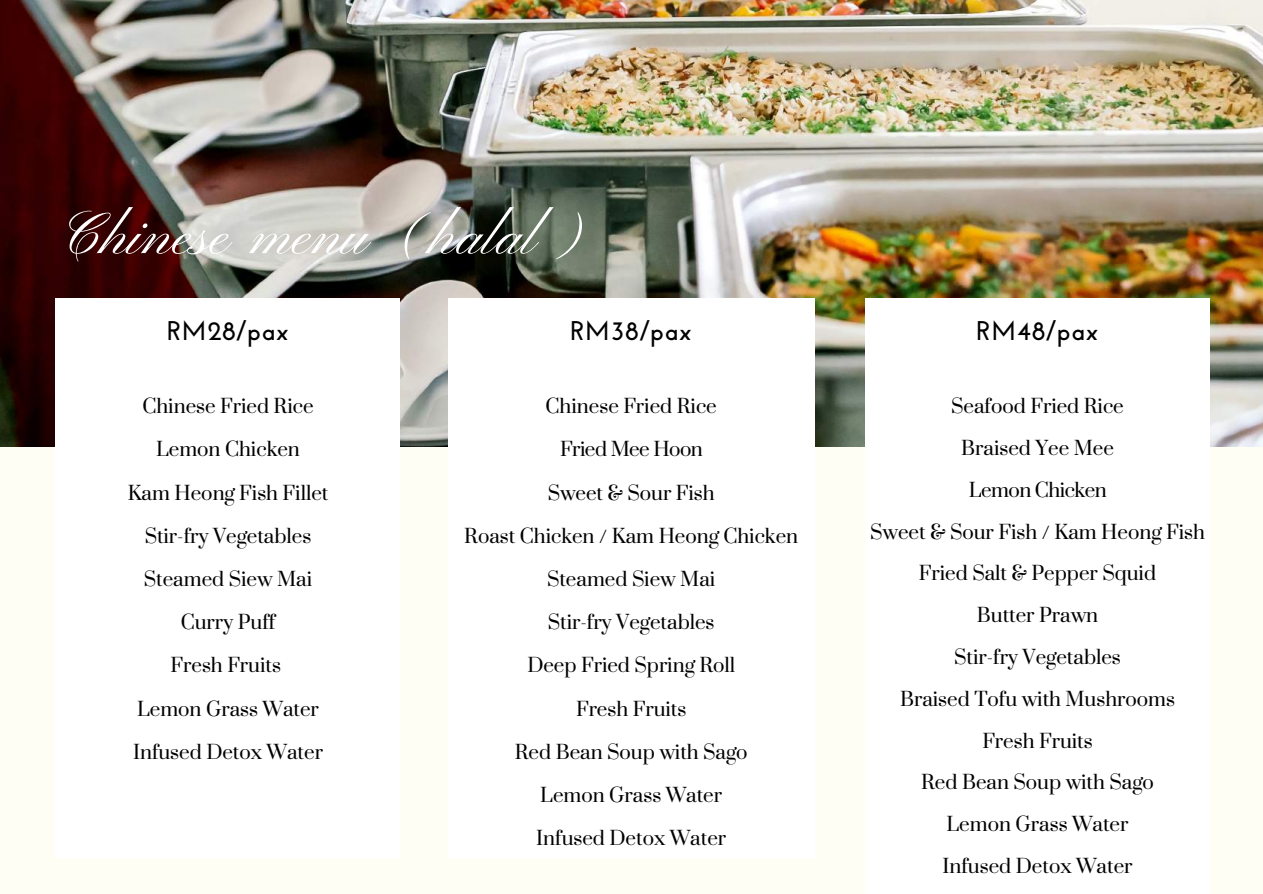
<style>
.page{position:relative;width:1263px;height:894px;background:#fff}
.page>*{position:absolute;margin:0;border:0;box-sizing:border-box;transform-origin:0 0}
.t1{font:60px "Pinyon Script";color:#fff}
.t2{font:700 27px "Josefin Sans";letter-spacing:.02em;color:#000}
.t3{font:24px/43.2px "Suranna";color:#000;text-align:center}
</style>
<div class="page">
<div style="left:0;top:0;width:1263px;height:893px;background:#fffef5"></div>
<img style="left:0;top:0;width:1263px;height:446px">
<div style="left:56px;top:298px;width:344px;height:559px;background:#fff"></div>
<div style="left:449px;top:298px;width:366px;height:559px;background:#fff"></div>
<div style="left:865px;top:298px;width:345px;height:595px;background:#fff"></div>
<h1 class="t1" style="left:65px;top:202px;width:516px">Chinese menu (halal)</h1>
<p class="t2" style="left:167px;top:319px;width:123px">RM28/pax</p>
<p class="t2" style="left:570px;top:319px;width:123px">RM38/pax</p>
<p class="t2" style="left:976px;top:319px;width:124px">RM48/pax</p>
<p class="t3" style="left:128px;top:383px;width:202px">Chinese Fried Rice<br>Lemon Chicken<br>Kam Heong Fish Fillet<br>Stir-fry Vegetables<br>Steamed Siew Mai<br>Curry Puff<br>Fresh Fruits<br>Lemon Grass Water<br>Infused Detox Water</p>
<p class="t3" style="left:464px;top:383px;width:335px">Chinese Fried Rice<br>Fried Mee Hoon<br>Sweet &amp; Sour Fish<br>Roast Chicken / Kam Heong Chicken<br>Steamed Siew Mai<br>Stir-fry Vegetables<br>Deep Fried Spring Roll<br>Fresh Fruits<br>Red Bean Soup with Sago<br>Lemon Grass Water<br>Infused Detox Water</p>
<p class="t3" style="left:870px;top:384px;width:336px;line-height:41.7px">Seafood Fried Rice<br>Braised Yee Mee<br>Lemon Chicken<br>Sweet &amp; Sour Fish / Kam Heong Fish<br>Fried Salt &amp; Pepper Squid<br>Butter Prawn<br>Stir-fry Vegetables<br>Braised Tofu with Mushrooms<br>Fresh Fruits<br>Red Bean Soup with Sago<br>Lemon Grass Water<br>Infused Detox Water</p>
</div>
